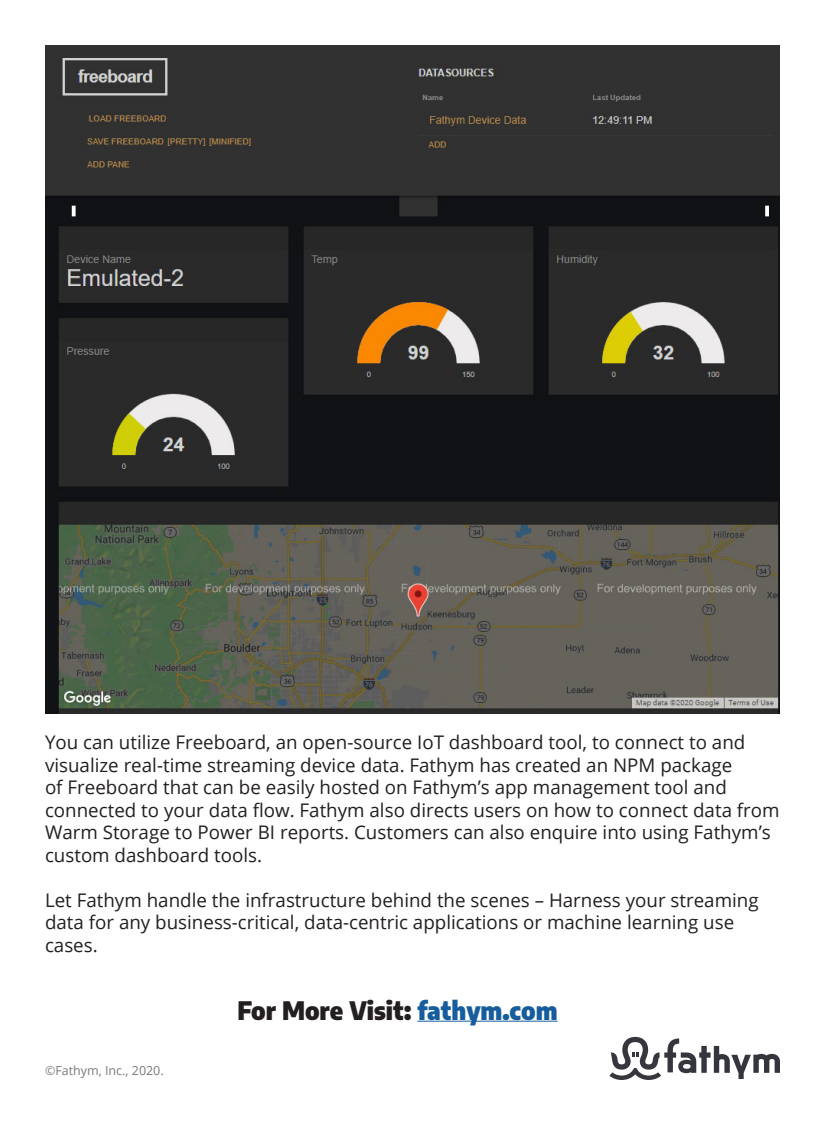
<style>
.page{position:relative;width:825px;height:1125px;background:#fff}
.page>*{position:absolute;margin:0;border:0;box-sizing:border-box;transform-origin:0 0}
.t1{font:900 semi-condensed 25px "Encode Sans";color:#231f20}
.t2{font:18.75px/22.5px "Open Sans";color:#231f20}
.t3{font:12.5px "Open Sans";color:#787a7d}
.s1{color:#175d9e}
</style>
<div class="page">
<svg style="left:609px;top:1037px;width:171px;height:43px"></svg>
<img style="left:45px;top:45px;width:735px;height:669px">
<hr style="left:417px;top:1021px;width:141px;height:1px;background:#175d9e">
<p class="t2" style="left:45px;top:731px;width:736px">You can utilize Freeboard, an open-source IoT dashboard tool, to connect to and visualize real-time streaming device data. Fathym has created an NPM package<br>of Freeboard that can be easily hosted on Fathym’s app management tool and connected to your data flow. Fathym also directs users on how to connect data from Warm Storage to Power BI reports. Customers can also enquire into using Fathym’s custom dashboard tools.</p>
<p class="t2" style="left:45px;top:888px;width:715px">Let Fathym handle the infrastructure behind the scenes – Harness your streaming data for any business-critical, data-centric applications or machine learning use cases.</p>
<p class="t3" style="left:45px;top:1061px;width:120px">©Fathym, Inc., 2020.</p>
<p class="t1" style="left:237px;top:991px;width:322px">For More Visit: <span class="s1">fathym.com</span></p>
</div>
